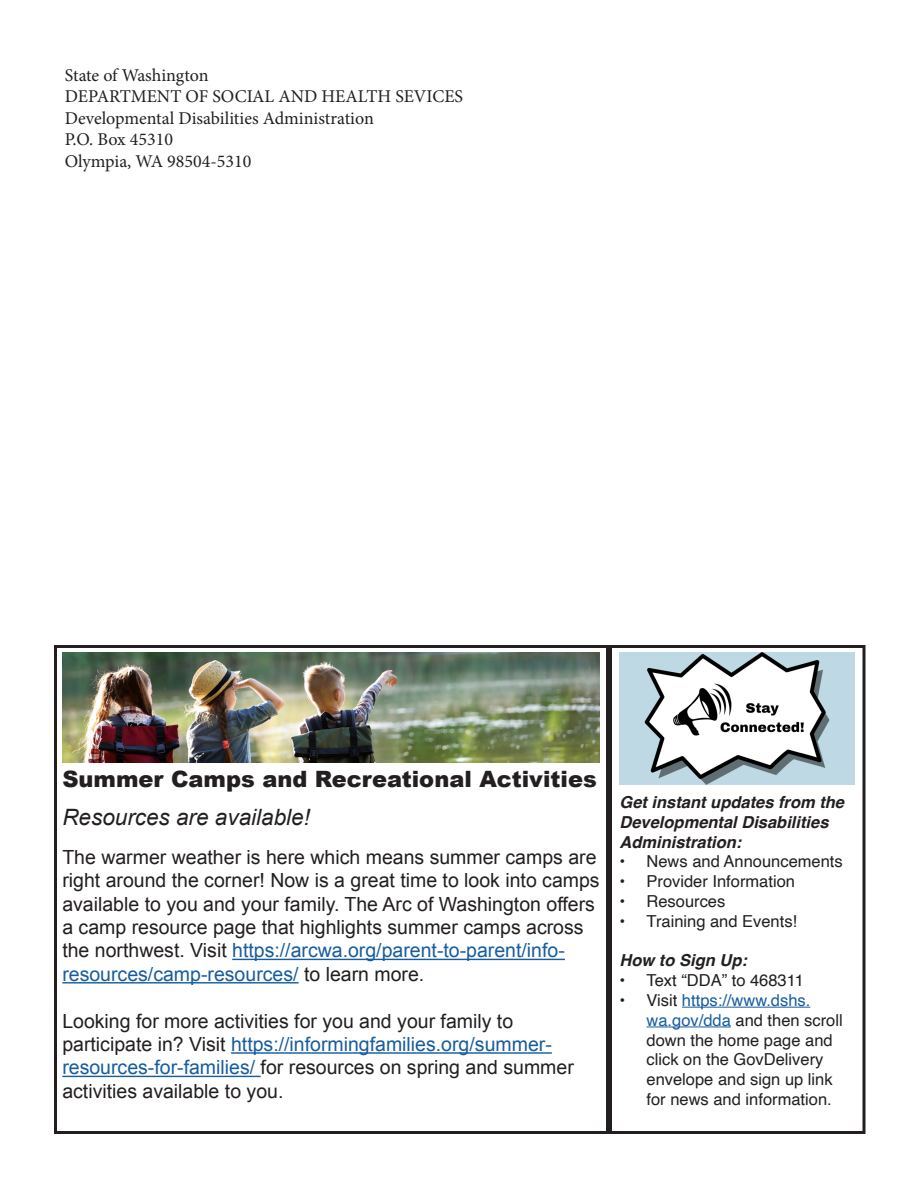
<style>
.page{position:relative;width:918px;height:1188px;background:#fff}
.page>*{position:absolute;margin:0;border:0;box-sizing:border-box;transform-origin:0 0}
.t1{font:900 22.5px "Arial";color:#231f20}
.t2{font:italic 22.5px "Arial";color:#231f20}
.t3{font:19.5px/23.4px "Arial";color:#231f20}
.t4{font:18px "Minion Pro";color:#231f20}
.t5{font:16.5px/19.8px "Helvetica";color:#231f20}
.t6{font:italic 700 16.5px/19.8px "Helvetica";color:#231f20}
.s1{color:#175d9e}
</style>
<div class="page">
<div style="left:54px;top:645px;width:555px;height:489px;border:3px solid #231f20"></div>
<div style="left:609px;top:645px;width:257px;height:489px;border:3px solid #231f20"></div>
<hr style="left:682px;top:1007px;width:128px;height:1px;background:#175d9e">
<hr style="left:647px;top:1027px;width:84px;height:1px;background:#175d9e">
<hr style="left:232px;top:959px;width:333px;height:1px;background:#175d9e">
<hr style="left:62px;top:982px;width:237px;height:2px;background:#175d9e">
<hr style="left:231px;top:1052px;width:321px;height:2px;background:#175d9e">
<hr style="left:62px;top:1076px;width:199px;height:1px;background:#175d9e">
<img style="left:620px;top:653px;width:235px;height:132px">
<img style="left:63px;top:653px;width:537px;height:109px">
<p class="t4" style="left:65px;top:63px;width:145px">State of Washington</p>
<p class="t4" style="left:65px;top:84px;width:400px">DEPARTMENT OF SOCIAL AND HEALTH SEVICES</p>
<p class="t4" style="left:65px;top:106px;width:311px">Developmental Disabilities Administration</p>
<p class="t4" style="left:65px;top:128px;width:110px">P.O. Box 45310</p>
<p class="t4" style="left:65px;top:149px;width:188px">Olympia, WA 98504-5310</p>
<p class="t1" style="left:62px;top:763px;width:536px">Summer Camps and Recreational Activities</p>
<p class="t2" style="left:62px;top:802px;width:249px">Resources are available!</p>
<p class="t3" style="left:62px;top:845px;width:539px">The warmer weather is here which means summer camps are right around the corner! Now is a great time to look into camps available to you and your family. The Arc of Washington offers a camp resource page that highlights summer camps across the northwest. Visit <span class="s1">https://arcwa.org/parent-to-parent/info&shy;resources/camp-resources/</span> to learn more.</p>
<p class="t3" style="left:62px;top:1009px;width:513px">Looking for more activities for you and your family to participate in? Visit <span class="s1">https://informingfamilies.org/summer&shy;resources-for-families/</span> for resources on spring and summer activities available to you.</p>
<p class="t6" style="left:620px;top:794px;width:226px">Get instant updates from the<br>Developmental Disabilities<br>Administration:</p>
<p class="t5" style="left:620px;top:852px;width:225px">• News and Announcements</p>
<p class="t5" style="left:620px;top:872px;width:177px">• Provider Information</p>
<p class="t5" style="left:620px;top:892px;width:107px">• Resources</p>
<p class="t5" style="left:620px;top:912px;width:179px">• Training and Events!</p>
<p class="t6" style="left:620px;top:952px;width:129px">How to Sign Up:</p>
<p class="t5" style="left:620px;top:971px;width:186px">• Text “DDA” to 468311</p>
<p class="t5" style="left:647px;top:991px;width:198px;text-indent:-27px">• Visit <span class="s1">https://www.dshs. wa.gov/dda</span> and then scroll down the home page and click on the GovDelivery envelope and sign up link for news and information.</p>
</div>
